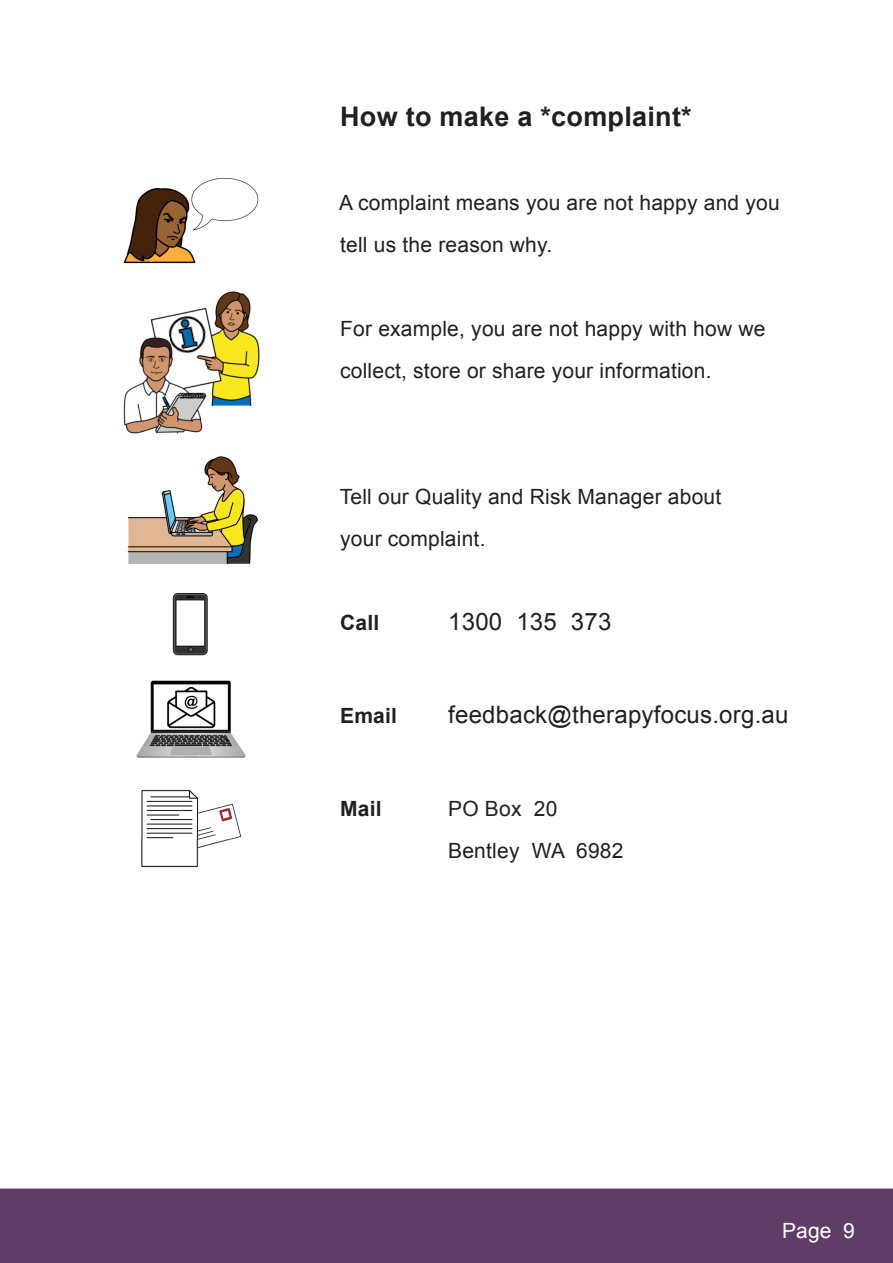
<style>
.page{position:relative;width:893px;height:1263px;background:#fff}
.page>*{position:absolute;margin:0;border:0;box-sizing:border-box;transform-origin:0 0}
.t1{font:700 27px "Arial";letter-spacing:.01em;color:#231f20}
.t2{font:24px "Arial";letter-spacing:.01em;color:#231f20}
.t3{font:21px/42px "Arial";letter-spacing:.01em;color:#231f20}
.t4{font:700 21px "Arial";letter-spacing:.01em;color:#231f20}
.t5{font:21px "Arial";color:#fff}
</style>
<div class="page">
<div style="left:1px;top:1188px;width:892px;height:75px;background:#5f3d67"></div>
<svg style="left:0;top:1188px;width:1px;height:75px"></svg>
<img style="left:123px;top:178px;width:136px;height:86px">
<img style="left:123px;top:291px;width:137px;height:143px">
<img style="left:166px;top:313px;width:44px;height:44px">
<img style="left:127px;top:456px;width:132px;height:109px">
<img style="left:172px;top:593px;width:36px;height:63px">
<img style="left:136px;top:680px;width:110px;height:78px">
<img style="left:141px;top:789px;width:101px;height:79px">
<h2 class="t1" style="left:340px;top:99px;width:353px">How to make a *complaint*</h2>
<p class="t3" style="left:339px;top:182px;width:442px">A complaint means you are not happy and you tell us the reason why.</p>
<p class="t3" style="left:340px;top:308px;width:427px">For example, you are not happy with how we collect, store or share your information.</p>
<p class="t3" style="left:340px;top:476px;width:383px">Tell our Quality and Risk Manager about your complaint.</p>
<p class="t4" style="left:340px;top:609px;width:41px">Call</p>
<p class="t2" style="left:448px;top:606px;width:165px">1300 135 373</p>
<p class="t4" style="left:340px;top:702px;width:58px">Email</p>
<p class="t2" style="left:448px;top:699px;width:342px">feedback@therapyfocus.org.au</p>
<p class="t4" style="left:340px;top:795px;width:43px">Mail</p>
<p class="t3" style="left:448px;top:788px;width:177px">PO Box 20<br>Bentley WA 6982</p>
<p class="t5" style="left:782px;top:1216px;width:74px">Page 9</p>
</div>
